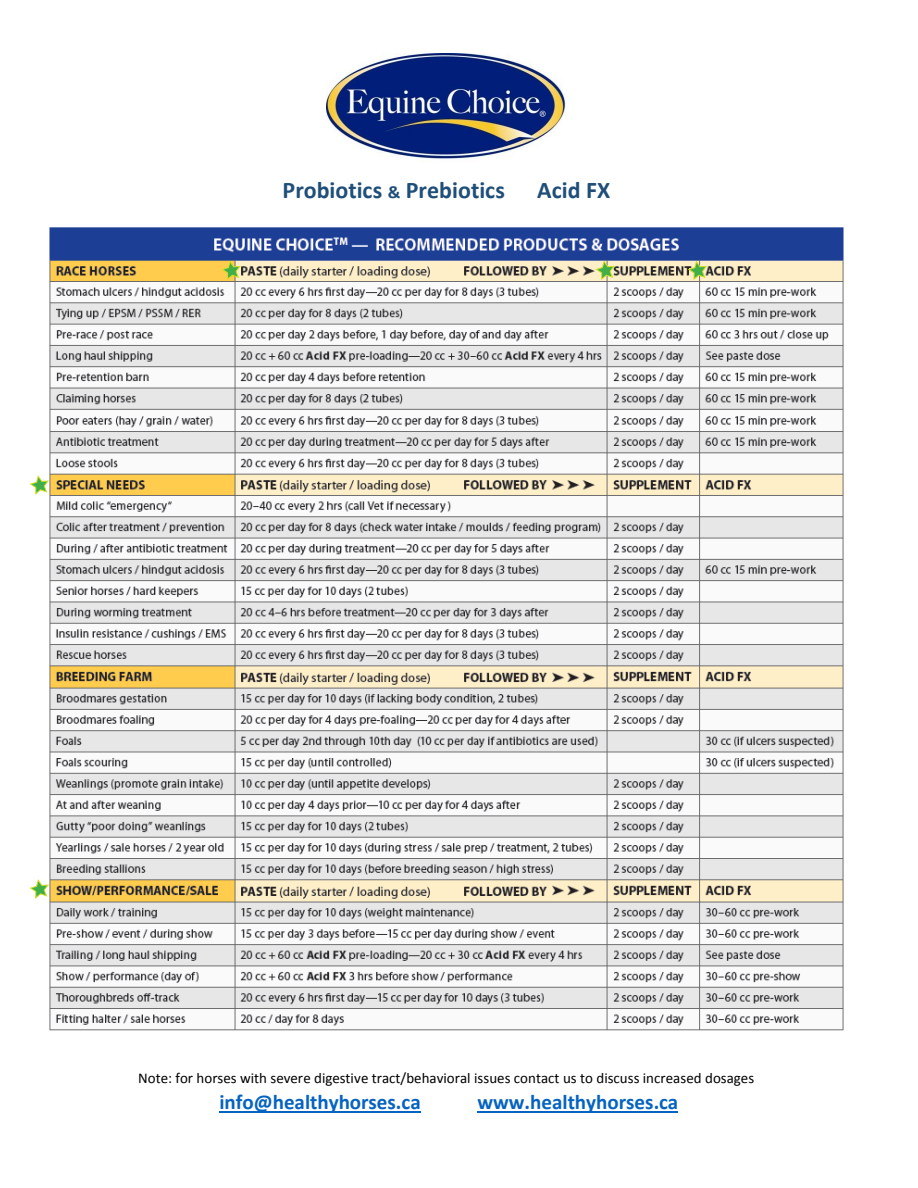
<style>
.page{position:relative;width:918px;height:1188px;background:#fff}
.page>*{position:absolute;margin:0;border:0;box-sizing:border-box;transform-origin:0 0}
.t1{font:700 24px "Calibri";color:#1f4e79}
.t2{font:700 21px "Calibri";color:#0563c1}
.t3{font:15px "Calibri";color:#000}
.s1{font-size:18px}
</style>
<div class="page">
<hr style="left:219px;top:1111px;width:202px;height:2px;background:#0563c1">
<hr style="left:478px;top:1111px;width:200px;height:2px;background:#0563c1">
<img style="left:326px;top:54px;width:241px;height:106px">
<img style="left:49px;top:227px;width:795px;height:804px">
<svg style="left:596px;top:261px;width:19px;height:19px"></svg>
<svg style="left:688px;top:261px;width:19px;height:19px"></svg>
<svg style="left:222px;top:261px;width:19px;height:19px"></svg>
<svg style="left:30px;top:476px;width:19px;height:19px"></svg>
<svg style="left:30px;top:880px;width:19px;height:19px"></svg>
<p class="t1" style="left:283px;top:175px;width:224px">Probiotics <span class="s1">&amp;</span> Prebiotics</p>
<p class="t1" style="left:537px;top:175px;width:74px">Acid FX</p>
<p class="t3" style="left:138px;top:1069px;width:618px">Note: for horses with severe digestive tract/behavioral issues contact us to discuss increased dosages</p>
<p class="t2" style="left:219px;top:1088px;width:203px">info@healthyhorses.ca</p>
<p class="t2" style="left:478px;top:1088px;width:202px">www.healthyhorses.ca</p>
</div>
